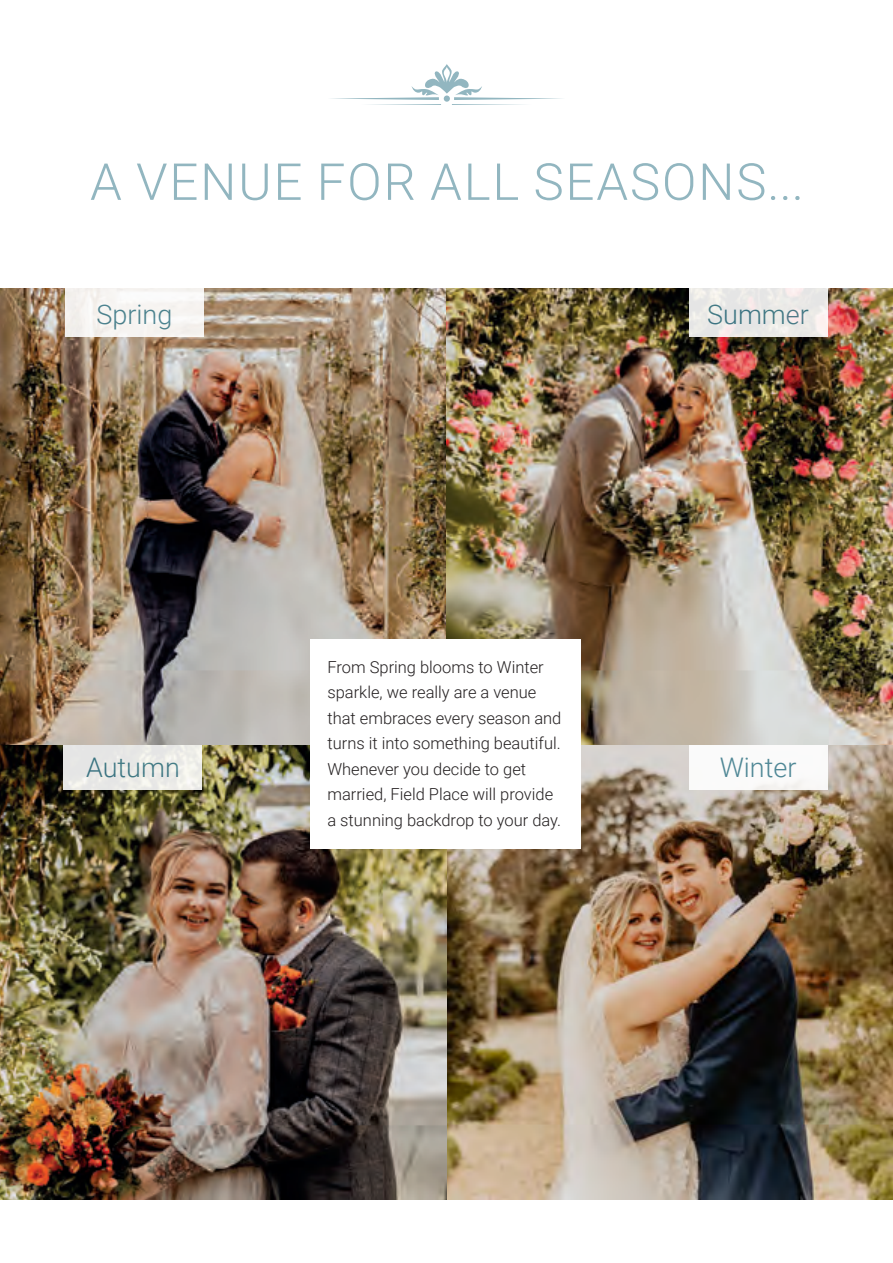
<style>
.page{position:relative;width:893px;height:1263px;background:#fff}
.page>*{position:absolute;margin:0;border:0;box-sizing:border-box;transform-origin:0 0}
.t1{font:300 51px "Roboto";letter-spacing:.035em;color:#92b6c0}
.t2{font:300 27px "Roboto";color:#418090}
.t3{font:300 16.5px/25.5px "Roboto";color:#231f20}
</style>
<div class="page">
<svg style="left:331px;top:64px;width:231px;height:41px"></svg>
<img style="left:0;top:745px;width:893px;height:454px">
<div style="left:64px;top:739px;width:138px;height:51px;background:linear-gradient(to right,#e5e5e5,#f0f0eb)"></div>
<div style="left:689px;top:739px;width:138px;height:51px;background:#fff"></div>
<img style="left:0;top:288px;width:893px;height:457px">
<div style="left:65px;top:286px;width:139px;height:51px;background:#f6f4f1"></div>
<svg style="left:689px;top:288px;width:138px;height:49px;background:#ece9e7"></svg>
<div style="left:310px;top:639px;width:271px;height:210px;background:#fff"></div>
<p class="t1" style="left:90px;top:146px;width:715px">A VENUE FOR ALL SEASONS...</p>
<h2 class="t2" style="left:96px;top:296px;width:77px">Spring</h2>
<h2 class="t2" style="left:707px;top:296px;width:103px">Summer</h2>
<p class="t3" style="left:327px;top:653px;width:236px">From Spring blooms to Winter sparkle, we really are a venue that embraces every season and turns it into something beautiful.<br>Whenever you decide to get married, Field Place will provide a stunning backdrop to your day.</p>
<h2 class="t2" style="left:86px;top:749px;width:95px">Autumn</h2>
<h2 class="t2" style="left:720px;top:749px;width:78px">Winter</h2>
</div>
